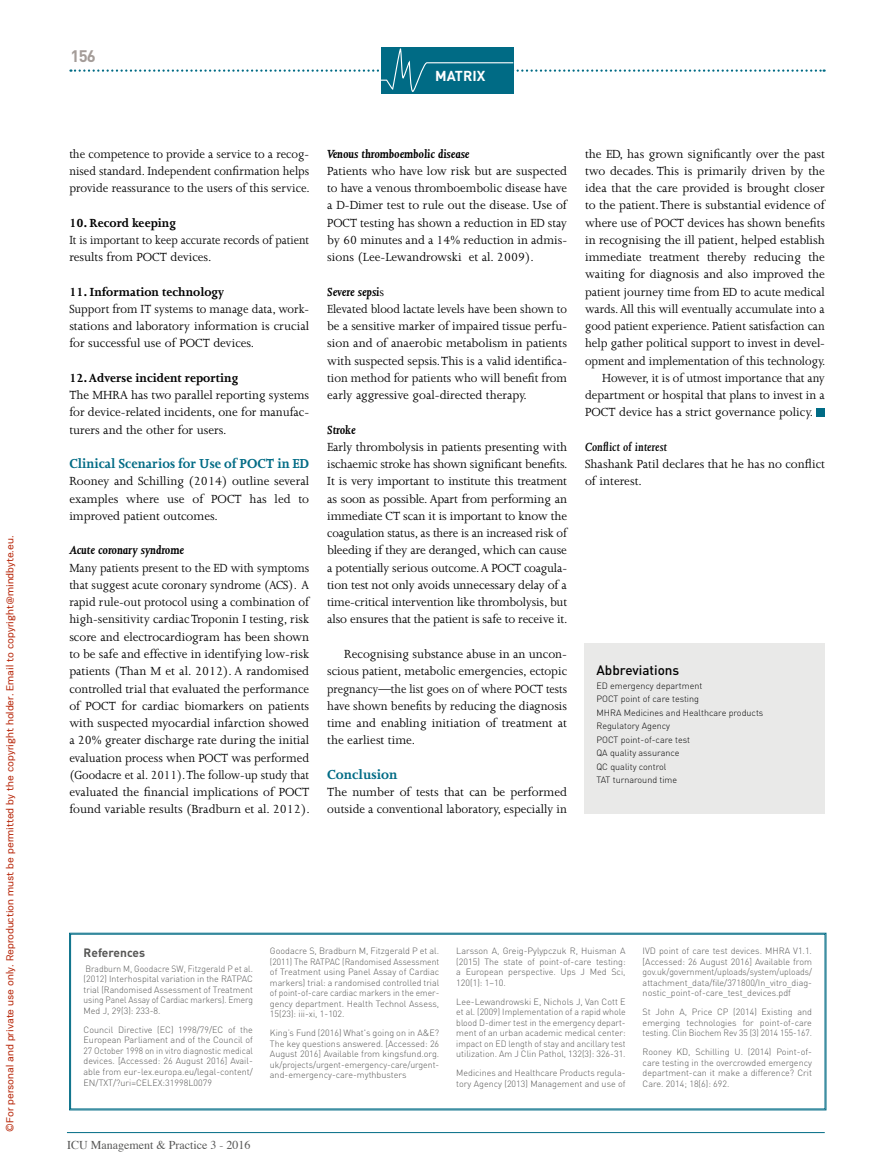
<style>
.page{position:relative;width:893px;height:1174px;background:#fff}
.page>*{position:absolute;margin:0;border:0;box-sizing:border-box;transform-origin:0 0}
.t1{font:700 16.5px "DIN";color:#a49c98}
.t2{font:700 15px "Joanna";color:#006b85;scale:.96 1}
.t3{font:700 15px "Joanna";color:#006b85}
.t4{font:700 14.25px "DIN";color:#fff}
.t5{font:13.5px/17.2px "Joanna";color:#000;text-align:justify}
.t6{font:13.5px/17.2px "Joanna";color:#000;text-align:justify;scale:.95 1}
.t7{font:13.5px/17.2px "Joanna";color:#000;text-align:justify;scale:.96 1}
.t8{font:700 13.5px "Joanna";color:#000}
.t9{font:13.5px/17.2px "Joanna";color:#000;scale:.93 1}
.t10{font:italic 700 13.5px "Joanna";color:#000}
.t11{font:italic 600 13.5px "Joanna";color:#000}
.t12{font:500 13.5px "DIN Pro";color:#000}
.t13{font:12px "Times";color:#575756}
.t14{font:700 12px "DIN";color:#575756}
.t15{font:10.5px "PRC Fidelity";color:#b8290c}
.t16{font:300 9px/10.5px "DIN Pro";color:#575756;text-align:justify}
.t17{font:300 9px/10.5px "DIN Pro";color:#575756;text-align:justify;scale:.94 1}
.t18{font:300 9px/13.5px "DIN Pro";color:#000}
.s1{font-weight:700;font-style:italic}
</style>
<div class="page">
<hr style="left:67px;top:1132px;width:758px;height:1px;background:#006b85">
<div style="left:381px;top:47px;width:133px;height:47px;background:#006b85"></div>
<svg style="left:70px;top:48px;width:755px;height:44px"></svg>
<div style="left:816px;top:408px;width:9px;height:8px;background:#006b85"></div>
<div style="left:584px;top:643px;width:241px;height:170px;background:#e9e9e8"></div>
<svg style="left:69px;top:932px;width:757px;height:178px"></svg>
<p class="t15" style="left:4px;top:1131px;width:597px;rotate:-90deg">©For personal and private use only. Reproduction must be permitted by the copyright holder. Email to copyright@mindbyte.eu.</p>
<p class="t1" style="left:71px;top:46px;width:27px">156</p>
<p class="t4" style="left:435px;top:66px;width:52px">MATRIX</p>
<p class="t7" style="left:69px;top:145px;width:252px">the competence to provide a service to a recog&shy;nised standard. Independent confirmation helps provide reassurance to the users of this service.</p>
<p class="t8" style="left:69px;top:215px;width:108px">10. Record keeping</p>
<p class="t9" style="left:69px;top:231px;width:259px">It is important to keep accurate records of patient results from POCT devices.</p>
<p class="t8" style="left:69px;top:284px;width:157px">11. Information technology</p>
<p class="t7" style="left:69px;top:300px;width:251px">Support from IT systems to manage data, work&shy;stations and laboratory information is crucial for successful use of POCT devices.</p>
<p class="t8" style="left:69px;top:370px;width:170px">12. Adverse incident reporting</p>
<p class="t5" style="left:69px;top:386px;width:241px">The MHRA has two parallel reporting systems for device-related incidents, one for manufac&shy;turers and the other for users.</p>
<p class="t2" style="left:69px;top:455px;width:251px">Clinical Scenarios for Use of POCT in ED</p>
<p class="t5" style="left:69px;top:473px;width:241px">Rooney and Schilling (2014) outline several examples where use of POCT has led to improved patient outcomes.</p>
<p class="t10" style="left:69px;top:543px;width:116px">Acute coronary syndrome</p>
<p class="t6" style="left:69px;top:559px;width:255px">Many patients present to the ED with symptoms that suggest acute coronary syndrome (ACS). A rapid rule-out protocol using a combination of high-sensitivity cardiac Troponin I testing, risk score and electrocardiogram has been shown to be safe and effective in identifying low-risk patients (Than M et al. 2012). A randomised controlled trial that evaluated the performance of POCT for cardiac biomarkers on patients with suspected myocardial infarction showed a 20% greater discharge rate during the initial evaluation process when POCT was performed (Goodacre et al. 2011). The follow-up study that evaluated the financial implications of POCT found variable results (Bradburn et al. 2012).</p>
<p class="t10" style="left:327px;top:146px;width:144px">Venous thromboembolic disease</p>
<p class="t5" style="left:327px;top:162px;width:241px">Patients who have low risk but are suspected to have a venous thromboembolic disease have a D-Dimer test to rule out the disease. Use of POCT testing has shown a reduction in ED stay by 60 minutes and a 14% reduction in admis&shy;sions (Lee-Lewandrowski et al. 2009).</p>
<p class="t5" style="left:327px;top:283px;width:241px;text-align:left"><span class="s1">Severe sepsi</span>s<br>Elevated blood lactate levels have been shown to be a sensitive marker of impaired tissue perfu&shy;sion and of anaerobic metabolism in patients with suspected sepsis. This is a valid identifica&shy;tion method for patients who will benefit from early aggressive goal-directed therapy.</p>
<p class="t10" style="left:327px;top:422px;width:30px">Stroke</p>
<p class="t5" style="left:327px;top:438px;width:242px">Early thrombolysis in patients presenting with ischaemic stroke has shown significant benefits.<br>It is very important to institute this treatment as soon as possible. Apart from performing an immediate CT scan it is important to know the coagulation status, as there is an increased risk of bleeding if they are deranged, which can cause a potentially serious outcome. A POCT coagula&shy;tion test not only avoids unnecessary delay of a time-critical intervention like thrombolysis, but also ensures that the patient is safe to receive it.</p>
<p class="t5" style="left:327px;top:645px;width:241px;text-indent:17px">Recognising substance abuse in an uncon&shy;scious patient, metabolic emergencies, ectopic pregnancy—the list goes on of where POCT tests have shown benefits by reducing the diagnosis time and enabling initiation of treatment at the earliest time.</p>
<p class="t3" style="left:327px;top:766px;width:72px">Conclusion</p>
<p class="t5" style="left:327px;top:783px;width:241px">The number of tests that can be performed outside a conventional laboratory, especially in</p>
<p class="t5" style="left:585px;top:145px;width:241px">the ED, has grown significantly over the past</p>
<p class="t5" style="left:585px;top:162px;width:241px">two decades. This is primarily driven by the</p>
<p class="t5" style="left:585px;top:179px;width:241px">idea that the care provided is brought closer</p>
<p class="t5" style="left:585px;top:197px;width:241px">to the patient. There is substantial evidence of</p>
<p class="t5" style="left:585px;top:214px;width:241px">where use of POCT devices has shown benefits</p>
<p class="t5" style="left:585px;top:231px;width:241px">in recognising the ill patient, helped establish</p>
<p class="t5" style="left:585px;top:248px;width:241px">immediate treatment thereby reducing the</p>
<p class="t5" style="left:585px;top:266px;width:241px">waiting for diagnosis and also improved the</p>
<p class="t5" style="left:585px;top:283px;width:241px">patient journey time from ED to acute medical</p>
<p class="t7" style="left:585px;top:300px;width:251px">wards. All this will eventually accumulate into a</p>
<p class="t6" style="left:585px;top:317px;width:254px">good patient experience. Patient satisfaction can</p>
<p class="t5" style="left:585px;top:335px;width:241px">help gather political support to invest in devel-</p>
<p class="t6" style="left:585px;top:352px;width:255px">opment and implementation of this technology.</p>
<p class="t6" style="left:602px;top:369px;width:236px">However, it is of utmost importance that any</p>
<p class="t5" style="left:585px;top:386px;width:241px">department or hospital that plans to invest in a</p>
<p class="t5" style="left:585px;top:404px;width:230px">POCT device has a strict governance policy.</p>
<p class="t11" style="left:585px;top:440px;width:83px">Conflict of interest</p>
<p class="t5" style="left:585px;top:455px;width:241px">Shashank Patil declares that he has no conflict of interest.</p>
<p class="t12" style="left:596px;top:661px;width:84px">Abbreviations</p>
<p class="t18" style="left:596px;top:678px;width:168px">ED emergency department<br>POCT point of care testing<br>MHRA Medicines and Healthcare products<br>Regulatory Agency<br>POCT point-of-care test<br>QA quality assurance<br>QC quality control<br>TAT turnaround time</p>
<p class="t14" style="left:84px;top:945px;width:63px">References</p>
<p class="t17" style="left:84px;top:963px;width:182px">Bradburn M, Goodacre SW, Fitzgerald P et al. (2012) Interhospital variation in the RATPAC trial (Randomised Assessment of Treatment using Panel Assay of Cardiac markers). Emerg Med J, 29(3): 233-8.</p>
<p class="t16" style="left:84px;top:1024px;width:171px">Council Directive (EC) 1998/79/EC of the European Parliament and of the Council of 27 October 1998 on in vitro diagnostic medical devices. [Accessed: 26 August 2016] Avail&shy;able from eur-lex.europa.eu/legal-content/ EN/TXT/?uri=CELEX:31998L0079</p>
<p class="t16" style="left:270px;top:945px;width:171px">Goodacre S, Bradburn M, Fitzgerald P et al. (2011) The RATPAC (Randomised Assessment of Treatment using Panel Assay of Cardiac markers) trial: a randomised controlled trial of point-of-care cardiac markers in the emer&shy;gency department. Health Technol Assess, 15(23): iii-xi, 1-102.</p>
<p class="t16" style="left:270px;top:1027px;width:171px">King’s Fund (2016) What's going on in A&amp;E?<br>The key questions answered. [Accessed: 26<br>August 2016] Available from kingsfund.org. uk/projects/urgent-emergency-care/urgent&shy;and-emergency-care-mythbusters</p>
<p class="t16" style="left:456px;top:945px;width:171px">Larsson A, Greig-Pylypczuk R, Huisman A (2015) The state of point-of-care testing: a European perspective. Ups J Med Sci, 120(1): 1–10.</p>
<p class="t16" style="left:456px;top:995px;width:171px">Lee-Lewandrowski E, Nichols J, Van Cott E et al. (2009) Implementation of a rapid whole blood D-dimer test in the emergency depart&shy;ment of an urban academic medical center: impact on ED length of stay and ancillary test utilization. Am J Clin Pathol, 132(3): 326-31.</p>
<p class="t16" style="left:456px;top:1067px;width:171px">Medicines and Healthcare Products regula&shy;tory Agency (2013) Management and use of</p>
<p class="t16" style="left:643px;top:945px;width:171px">IVD point of care test devices. MHRA V1.1. [Accessed: 26 August 2016] Available from gov.uk/government/uploads/system/uploads/ attachment_data/file/371800/In_vitro_diag&shy;nostic_point-of-care_test_devices.pdf</p>
<p class="t16" style="left:643px;top:1006px;width:171px">St John A, Price CP (2014) Existing and emerging technologies for point-of-care testing. Clin Biochem Rev 35 (3) 2014 155-167.</p>
<p class="t16" style="left:643px;top:1046px;width:171px">Rooney KD, Schilling U. (2014) Point-of&shy;care testing in the overcrowded emergency department-can it make a difference? Crit Care. 2014; 18(6): 692.</p>
<p class="t13" style="left:67px;top:1134px;width:185px">ICU Management &amp; Practice 3 - 2016</p>
</div>
